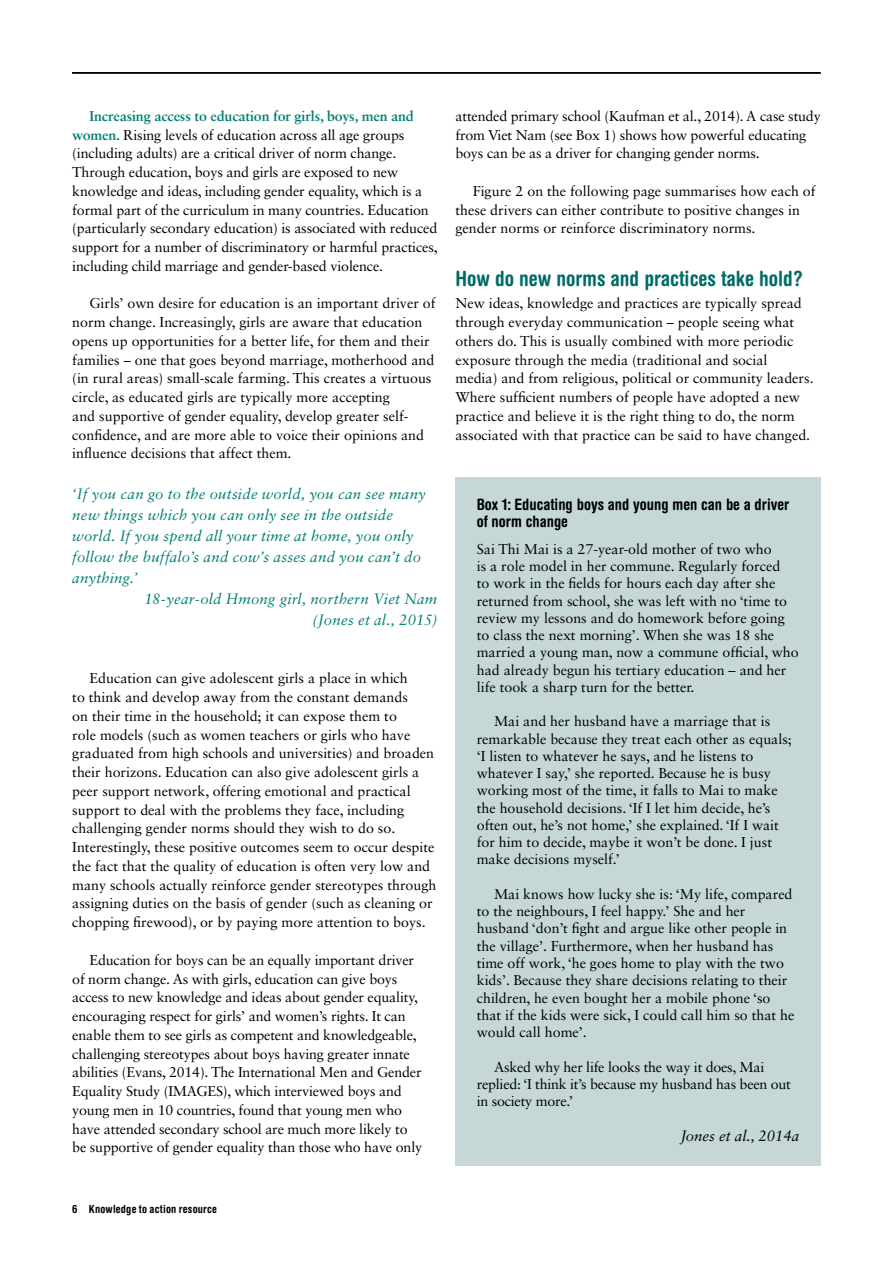
<style>
.page{position:relative;width:893px;height:1263px;background:#fff}
.page>*{position:absolute;margin:0;border:0;box-sizing:border-box;transform-origin:0 0}
.t1{font:700 condensed 21px "Helvetica Rounded LT Std";color:#006c67}
.t2{font:700 condensed 15.75px/17.2px "Helvetica Rounded LT Std";color:#000}
.t3{font:italic 15px "Sabon LT Std";letter-spacing:.015em;color:#007f71}
.t4{font:italic 15px "Sabon LT Std";color:#000}
.t5{font:14.25px/18.8px "Sabon LT Std";color:#000}
.t6{font:700 condensed 11.25px "Helvetica Rounded LT Std";letter-spacing:.02em;color:#000}
.s1{font-weight:700;color:#007f71}
</style>
<div class="page">
<hr style="left:72px;top:72px;width:749px;height:2px;background:#000">
<div style="left:455px;top:477px;width:366px;height:689px;background:#c5d8d7"></div>
<p class="t5" style="left:72px;top:106px;width:367px;text-indent:17px"><span class="s1">Increasing access to education for girls, boys, men and women.</span> Rising levels of education across all age groups (including adults) are a critical driver of norm change.<br>Through education, boys and girls are exposed to new knowledge and ideas, including gender equality, which is a formal part of the curriculum in many countries. Education (particularly secondary education) is associated with reduced support for a number of discriminatory or harmful practices, including child marriage and gender-based violence.</p>
<p class="t5" style="left:72px;top:294px;width:365px;text-indent:17px">Girls’ own desire for education is an important driver of norm change. Increasingly, girls are aware that education opens up opportunities for a better life, for them and their families – one that goes beyond marriage, motherhood and (in rural areas) small-scale farming. This creates a virtuous circle, as educated girls are typically more accepting<br>and supportive of gender equality, develop greater self&shy;confidence, and are more able to voice their opinions and influence decisions that affect them.</p>
<p class="t3" style="left:72px;top:485px;width:355px">‘If you can go to the outside world, you can see many</p>
<p class="t3" style="left:72px;top:506px;width:322px">new things which you can only see in the outside</p>
<p class="t3" style="left:72px;top:527px;width:343px">world. If you spend all your time at home, you only</p>
<p class="t3" style="left:72px;top:548px;width:350px">follow the buffalo’s and cow’s asses and you can’t do</p>
<p class="t3" style="left:72px;top:569px;width:67px">anything.’</p>
<p class="t3" style="left:144px;top:590px;width:295px">18-year-old Hmong girl, northern Viet Nam</p>
<p class="t3" style="left:313px;top:611px;width:126px">(Jones et al., 2015)</p>
<p class="t5" style="left:72px;top:669px;width:366px;text-indent:17px">Education can give adolescent girls a place in which<br>to think and develop away from the constant demands<br>on their time in the household; it can expose them to<br>role models (such as women teachers or girls who have graduated from high schools and universities) and broaden their horizons. Education can also give adolescent girls a peer support network, offering emotional and practical support to deal with the problems they face, including challenging gender norms should they wish to do so.<br>Interestingly, these positive outcomes seem to occur despite the fact that the quality of education is often very low and many schools actually reinforce gender stereotypes through assigning duties on the basis of gender (such as cleaning or chopping firewood), or by paying more attention to boys.</p>
<p class="t5" style="left:72px;top:950px;width:351px;text-indent:17px">Education for boys can be an equally important driver of norm change. As with girls, education can give boys access to new knowledge and ideas about gender equality, encouraging respect for girls’ and women’s rights. It can enable them to see girls as competent and knowledgeable, challenging stereotypes about boys having greater innate abilities (Evans, 2014). The International Men and Gender Equality Study (IMAGES), which interviewed boys and young men in 10 countries, found that young men who have attended secondary school are much more likely to be supportive of gender equality than those who have only</p>
<p class="t5" style="left:455px;top:106px;width:367px">attended primary school (Kaufman et al., 2014). A case study from Viet Nam (see Box 1) shows how powerful educating boys can be as a driver for changing gender norms.</p>
<p class="t5" style="left:455px;top:181px;width:362px;text-indent:17px">Figure 2 on the following page summarises how each of these drivers can either contribute to positive changes in gender norms or reinforce discriminatory norms.</p>
<h1 class="t1" style="left:455px;top:265px;width:349px">How do new norms and practices take hold?</h1>
<p class="t5" style="left:455px;top:294px;width:360px">New ideas, knowledge and practices are typically spread through everyday communication – people seeing what others do. This is usually combined with more periodic exposure through the media (traditional and social<br>media) and from religious, political or community leaders.<br>Where sufficient numbers of people have adopted a new practice and believe it is the right thing to do, the norm associated with that practice can be said to have changed.</p>
<p class="t2" style="left:477px;top:495px;width:314px">Box 1: Educating boys and young men can be a driver of norm change</p>
<p class="t5" style="left:477px;top:540px;width:323px;line-height:17.2px">Sai Thi Mai is a 27-year-old mother of two who<br>is a role model in her commune. Regularly forced<br>to work in the fields for hours each day after she returned from school, she was left with no ‘time to review my lessons and do homework before going to class the next morning’. When she was 18 she married a young man, now a commune official, who had already begun his tertiary education – and her life took a sharp turn for the better.</p>
<p class="t5" style="left:477px;top:713px;width:317px;line-height:17.2px;text-indent:17px">Mai and her husband have a marriage that is remarkable because they treat each other as equals; ‘I listen to whatever he says, and he listens to whatever I say,’ she reported. Because he is busy working most of the time, it falls to Mai to make the household decisions. ‘If I let him decide, he’s often out, he’s not home,’ she explained. ‘If I wait for him to decide, maybe it won’t be done. I just make decisions myself.’</p>
<p class="t5" style="left:477px;top:885px;width:319px;line-height:17.2px;text-indent:17px">Mai knows how lucky she is: ‘My life, compared to the neighbours, I feel happy.’ She and her husband ‘don’t fight and argue like other people in the village’. Furthermore, when her husband has time off work, ‘he goes home to play with the two kids’. Because they share decisions relating to their children, he even bought her a mobile phone ‘so that if the kids were sick, I could call him so that he would call home’.</p>
<p class="t5" style="left:477px;top:1058px;width:316px;line-height:17.2px;text-indent:17px">Asked why her life looks the way it does, Mai replied: ‘I think it’s because my husband has been out in society more.’</p>
<p class="t4" style="left:681px;top:1127px;width:120px">Jones et al., 2014a</p>
<p class="t6" style="left:72px;top:1202px;width:146px">6 Knowledge to action resource</p>
</div>
